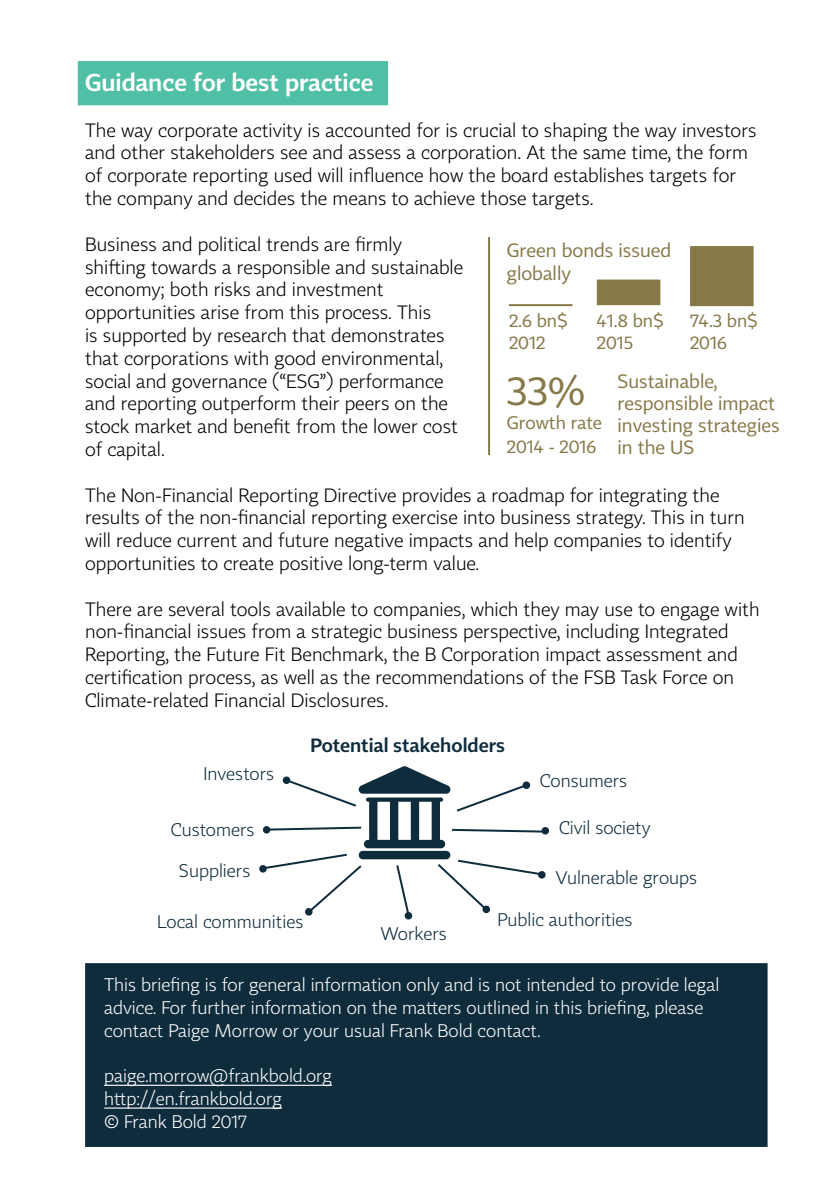
<style>
.page{position:relative;width:840px;height:1191px;background:#fff}
.page>*{position:absolute;margin:0;border:0;box-sizing:border-box;transform-origin:0 0}
.t1{font:40px "Tabac Sans";color:#877848}
.t2{font:300 24px "Tabac Sans";color:#fff}
.t3{font:300 19px/22.8px "Tabac Sans";color:#000}
.t4{font:19px/22px "Tabac Sans";color:#877848}
.t5{font:300 19px "Tabac Sans";color:#0f2c3d}
.t6{font:300 18px/22.8px "Tabac Sans";color:#fff}
.t7{font:300 18px "Tabac Sans";color:#0f2c3d}
.t8{font:18px/21.6px "Tabac Sans";color:#877848}
</style>
<div class="page">
<div style="left:78px;top:61px;width:310px;height:44px;background:#4fbfa5;border:2px solid #4fbfa5"></div>
<div style="left:689px;top:246px;width:64px;height:60px;background:#877848;border:2px solid #877848"></div>
<hr style="left:508px;top:304px;width:64px;height:2px;background:#877848">
<div style="left:596px;top:279px;width:64px;height:26px;background:#877848;border:2px solid #877848"></div>
<div style="left:85px;top:963px;width:682px;height:184px;background:#0f2c3d;border:2px solid #0f2c3d"></div>
<hr style="left:104px;top:1084px;width:228px;height:1px;background:#fff">
<hr style="left:104px;top:1107px;width:178px;height:1px;background:#fff">
<div style="left:541px;top:827px;width:8px;height:7px;border:2px solid #0f2c3d;border-radius:50%"></div>
<div style="left:404px;top:911px;width:8px;height:8px;border:2px solid #0f2c3d;border-radius:50%"></div>
<div style="left:259px;top:865px;width:8px;height:7px;border:2px solid #0f2c3d;border-radius:50%"></div>
<svg style="left:260px;top:766px;width:288px;height:152px"></svg>
<hr style="left:488px;top:237px;width:2px;height:218px;background:#877848">
<p class="t2" style="left:85px;top:68px;width:289px">Guidance for best practice</p>
<p class="t3" style="left:85px;top:119px;width:672px">The way corporate activity is accounted for is crucial to shaping the way investors and other stakeholders see and assess a corporation. At the same time, the form of corporate reporting used will influence how the board establishes targets for the company and decides the means to achieve those targets.</p>
<p class="t3" style="left:85px;top:233px;width:379px">Business and political trends are firmly shifting towards a responsible and sustainable economy; both risks and investment opportunities arise from this process. This<br>is supported by research that demonstrates that corporations with good environmental, social and governance (“ESG”) performance and reporting outperform their peers on the stock market and benefit from the lower cost of capital.</p>
<p class="t3" style="left:85px;top:483px;width:660px">The Non-Financial Reporting Directive provides a roadmap for integrating the results of the non-financial reporting exercise into business strategy. This in turn will reduce current and future negative impacts and help companies to identify opportunities to create positive long-term value.</p>
<p class="t3" style="left:85px;top:597px;width:675px">There are several tools available to companies, which they may use to engage with non-financial issues from a strategic business perspective, including Integrated Reporting, the Future Fit Benchmark, the B Corporation impact assessment and certification process, as well as the recommendations of the FSB Task Force on Climate-related Financial Disclosures.</p>
<p class="t4" style="left:506px;top:239px;width:166px;line-height:22.8px">Green bonds issued globally</p>
<p class="t8" style="left:508px;top:310px;width:60px">2.6 bn$<br>2012</p>
<p class="t8" style="left:596px;top:310px;width:69px">41.8 bn$<br>2015</p>
<p class="t8" style="left:689px;top:310px;width:69px">74.3 bn$<br>2016</p>
<p class="t4" style="left:617px;top:371px;width:164px">Sustainable, responsible impact investing strategies in the US</p>
<h1 class="t1" style="left:506px;top:367px;width:80px">33%</h1>
<p class="t8" style="left:506px;top:411px;width:97px;line-height:24px">Growth rate<br>2014 - 2016</p>
<p class="t7" style="left:203px;top:763px;width:72px">Investors</p>
<p class="t7" style="left:171px;top:818px;width:85px">Customers</p>
<p class="t5" style="left:310px;top:734px;width:196px">Potential stakeholders</p>
<p class="t7" style="left:539px;top:770px;width:89px">Consumers</p>
<p class="t7" style="left:559px;top:817px;width:93px">Civil society</p>
<p class="t7" style="left:179px;top:859px;width:73px">Suppliers</p>
<p class="t7" style="left:157px;top:910px;width:147px">Local communities</p>
<p class="t7" style="left:497px;top:908px;width:137px">Public authorities</p>
<p class="t7" style="left:555px;top:866px;width:143px">Vulnerable groups</p>
<p class="t7" style="left:380px;top:922px;width:68px">Workers</p>
<p class="t6" style="left:104px;top:973px;width:616px">This briefing is for general information only and is not intended to provide legal advice. For further information on the matters outlined in this briefing, please contact Paige Morrow or your usual Frank Bold contact.</p>
<p class="t6" style="left:104px;top:1064px;width:229px">paige.morrow@frankbold.org http://en.frankbold.org<br>© Frank Bold 2017</p>
</div>
